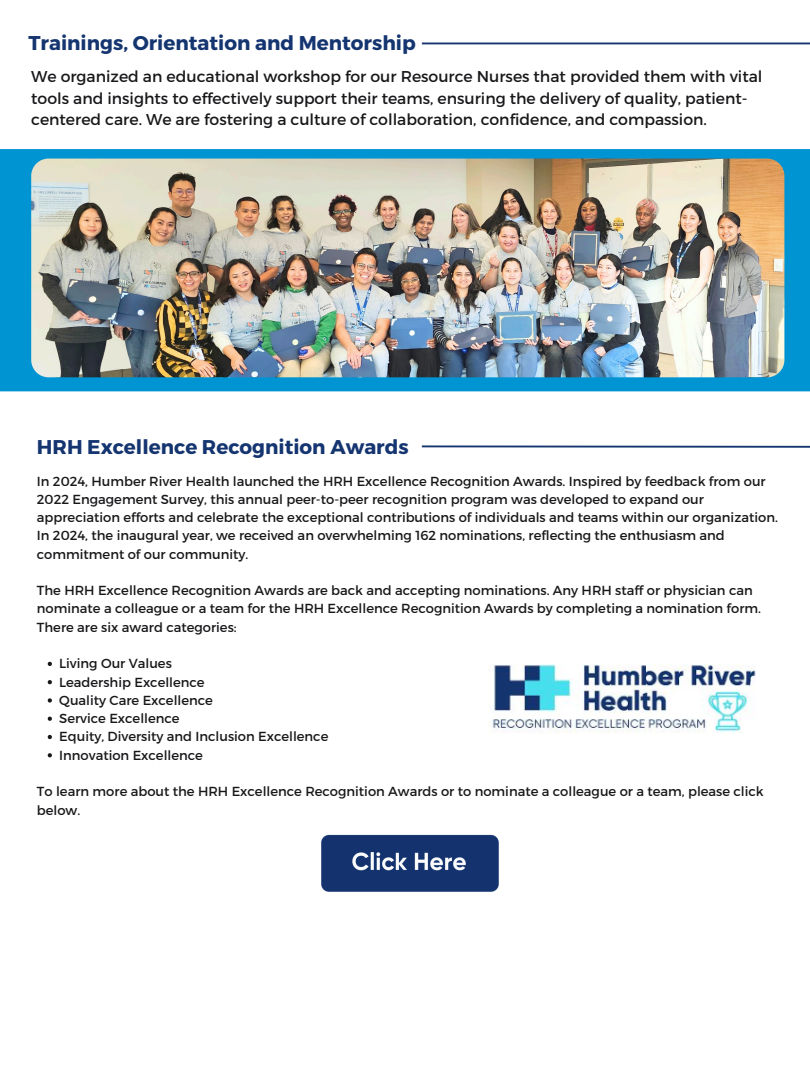
<style>
.page{position:relative;width:810px;height:1080px;background:#fff}
.page>*{position:absolute;margin:0;border:0;box-sizing:border-box;transform-origin:0 0}
.t1{font:700 19.94px "Montserrat";color:#153571}
.t2{font:15.69px/21.6px "Montserrat";color:#18171a}
.t3{font:13.12px/18.2px "Montserrat";color:#18171a}
</style>
<div class="page">
<svg style="left:421px;top:445px;width:389px;height:3px"></svg>
<svg style="left:48px;top:662px;width:4px;height:4px"></svg>
<svg style="left:48px;top:680px;width:4px;height:4px"></svg>
<svg style="left:48px;top:698px;width:4px;height:5px"></svg>
<svg style="left:48px;top:717px;width:4px;height:4px"></svg>
<svg style="left:48px;top:735px;width:4px;height:4px"></svg>
<svg style="left:48px;top:753px;width:4px;height:4px"></svg>
<svg style="left:0;top:149px;width:810px;height:242px;background:#0394d1"></svg>
<img style="left:31px;top:159px;width:753px;height:218px">
<hr style="left:422px;top:43px;width:388px;height:1px;background:#153571">
<img style="left:489px;top:664px;width:267px;height:69px">
<img style="left:321px;top:834px;width:178px;height:58px">
<p class="t1" style="left:28px;top:30px;width:389px">Trainings, Orientation and Mentorship</p>
<p class="t2" style="left:31px;top:65px;width:733px">We organized an educational workshop for our Resource Nurses that provided them with vital tools and insights to effectively support their teams, ensuring the delivery of quality, patient&shy;centered care. We are fostering a culture of collaboration, confidence, and compassion.</p>
<p class="t1" style="left:37px;top:434px;width:373px">HRH Excellence Recognition Awards</p>
<h1 class="t3" style="left:37px;top:471px;width:742px">In 2024, Humber River Health launched the HRH Excellence Recognition Awards. Inspired by feedback from our 2022 Engagement Survey, this annual peer-to-peer recognition program was developed to expand our appreciation efforts and celebrate the exceptional contributions of individuals and teams within our organization.<br>In 2024, the inaugural year, we received an overwhelming 162 nominations, reflecting the enthusiasm and commitment of our community.</h1>
<p class="t3" style="left:37px;top:581px;width:726px">The HRH Excellence Recognition Awards are back and accepting nominations. Any HRH staff or physician can nominate a colleague or a team for the HRH Excellence Recognition Awards by completing a nomination form.<br>There are six award categories:</p>
<h2 class="t3" style="left:59px;top:654px;width:114px">Living Our Values</h2>
<p class="t3" style="left:59px;top:672px;width:147px">Leadership Excellence</p>
<h1 class="t3" style="left:59px;top:690px;width:155px">Quality Care Excellence</h1>
<p class="t3" style="left:59px;top:709px;width:122px">Service Excellence</p>
<p class="t3" style="left:59px;top:727px;width:271px">Equity, Diversity and Inclusion Excellence</p>
<p class="t3" style="left:59px;top:745px;width:145px">Innovation Excellence</p>
<p class="t3" style="left:37px;top:782px;width:728px">To learn more about the HRH Excellence Recognition Awards or to nominate a colleague or a team, please click below.</p>
</div>
